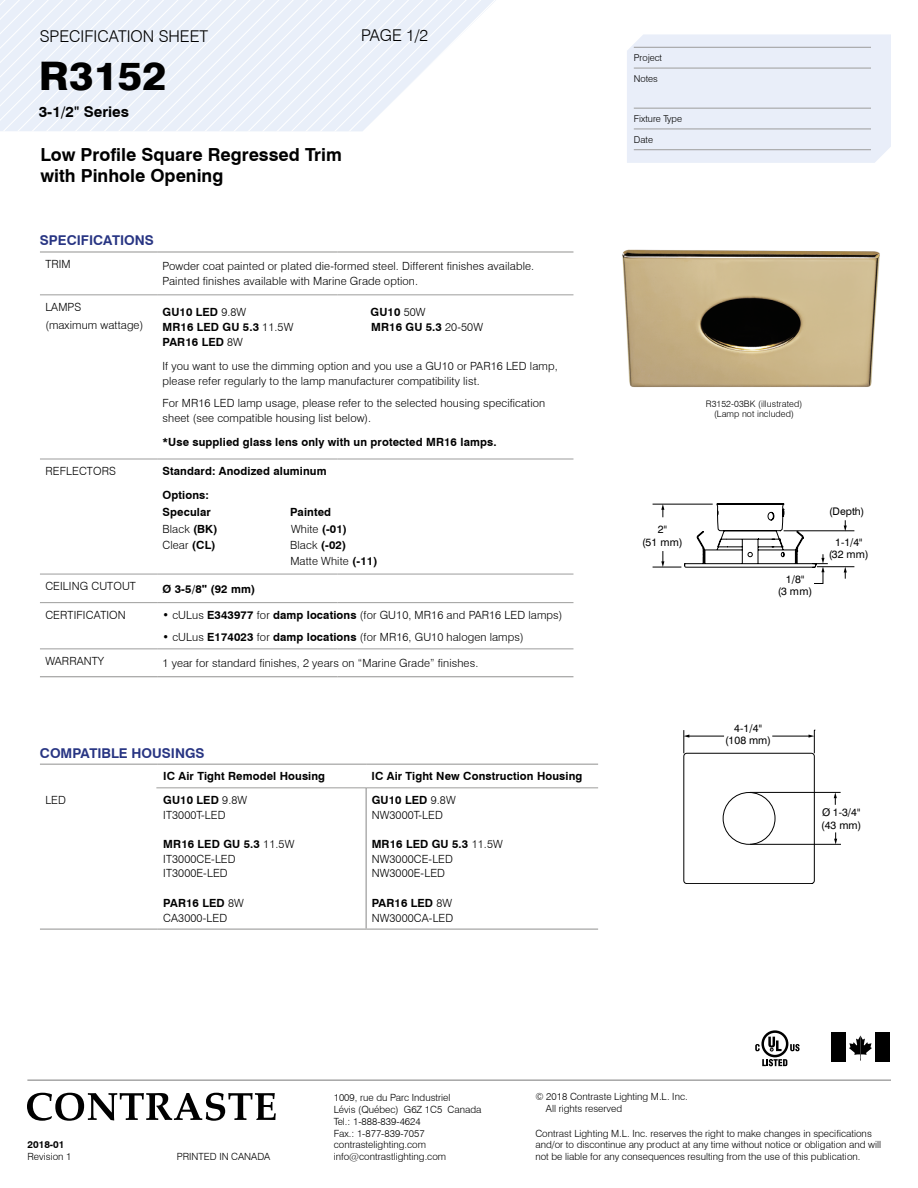
<style>
.page{position:relative;width:918px;height:1188px;background:#fff}
.page>*{position:absolute;margin:0;border:0;box-sizing:border-box;transform-origin:0 0}
.t1{font:800 39.45px "Swiss 721 BT";color:#000;scale:1.05 1}
.t2{font:700 18px/21px "Swiss 721 BT";color:#000}
.t3{font:300 16.2px "Swiss 721 BT";color:#000}
.t4{font:700 14.7px "Swiss 721 BT";color:#000}
.t5{font:700 13.5px "Swiss 721 BT";color:#283583}
.t6{font:300 11.25px/14.7px "Swiss 721 BT";letter-spacing:.01em;color:#000}
.t7{font:700 11.25px/23.7px "Swiss 721 BT";letter-spacing:.01em;color:#000}
.t8{font:10.65px/12.8px "Swiss 721 BT";color:#000;text-align:center}
.t9{font:10.5px "Swiss 721 BT";color:#000}
.t10{font:300 9.9px/11.9px "Swiss 721 BT";color:#000}
.t11{font:700 9.9px "Swiss 721 BT";color:#000}
.t12{font:300 9.45px/20.9px "Swiss 721 BT";color:#000}
.t13{font:300 9px/10.8px "Swiss 721 BT";letter-spacing:.01em;color:#000;text-align:center}
.s1{font-family:"Arial";font-weight:400}
.s2{font-weight:300}
.s3{font-weight:700}
.s4{font-family:"Arial"}
</style>
<div class="page">
<svg style="left:0;top:0;width:496px;height:131px"></svg>
<div style="left:627px;top:34px;width:264px;height:129px;background:#e9eef9"></div>
<hr style="left:634px;top:47px;width:237px;height:1px;background:#9d9d9c">
<hr style="left:634px;top:68px;width:237px;height:1px;background:#9d9d9c">
<hr style="left:634px;top:108px;width:237px;height:1px;background:#9d9d9c">
<hr style="left:634px;top:129px;width:237px;height:1px;background:#9d9d9c">
<hr style="left:634px;top:149px;width:237px;height:1px;background:#9d9d9c">
<svg style="left:762px;top:1059px;width:25px;height:7px"></svg>
<svg style="left:790px;top:1044px;width:10px;height:7px"></svg>
<svg style="left:761px;top:1030px;width:27px;height:27px"></svg>
<svg style="left:764px;top:1033px;width:22px;height:22px"></svg>
<svg style="left:768px;top:1037px;width:14px;height:14px"></svg>
<svg style="left:755px;top:1044px;width:5px;height:7px"></svg>
<div style="left:875px;top:1033px;width:15px;height:29px;background:#000"></div>
<div style="left:831px;top:1033px;width:15px;height:29px;background:#000"></div>
<svg style="left:849px;top:1036px;width:23px;height:24px"></svg>
<hr style="left:27px;top:1080px;width:864px;height:1px;background:#878787">
<svg style="left:27px;top:1093px;width:249px;height:28px"></svg>
<hr style="left:40px;top:295px;width:117px;height:1px;background:#9d9d9c">
<hr style="left:157px;top:295px;width:181px;height:1px;background:#9d9d9c">
<hr style="left:338px;top:295px;width:235px;height:1px;background:#9d9d9c">
<hr style="left:40px;top:459px;width:117px;height:1px;background:#9d9d9c">
<hr style="left:157px;top:459px;width:181px;height:1px;background:#9d9d9c">
<hr style="left:338px;top:459px;width:235px;height:1px;background:#9d9d9c">
<hr style="left:40px;top:574px;width:117px;height:1px;background:#9d9d9c">
<hr style="left:157px;top:574px;width:181px;height:1px;background:#9d9d9c">
<hr style="left:338px;top:574px;width:235px;height:1px;background:#9d9d9c">
<hr style="left:40px;top:602px;width:117px;height:1px;background:#9d9d9c">
<hr style="left:157px;top:602px;width:181px;height:1px;background:#9d9d9c">
<hr style="left:338px;top:602px;width:235px;height:1px;background:#9d9d9c">
<hr style="left:40px;top:649px;width:117px;height:1px;background:#9d9d9c">
<hr style="left:157px;top:649px;width:181px;height:1px;background:#9d9d9c">
<hr style="left:338px;top:649px;width:235px;height:1px;background:#9d9d9c">
<hr style="left:40px;top:251px;width:117px;height:2px;background:#9d9d9c">
<hr style="left:157px;top:251px;width:181px;height:2px;background:#9d9d9c">
<hr style="left:338px;top:251px;width:235px;height:2px;background:#9d9d9c">
<hr style="left:40px;top:676px;width:117px;height:1px;background:#9d9d9c">
<hr style="left:157px;top:676px;width:181px;height:1px;background:#9d9d9c">
<hr style="left:338px;top:676px;width:235px;height:1px;background:#9d9d9c">
<hr style="left:156px;top:788px;width:210px;height:1px;background:#9d9d9c">
<hr style="left:366px;top:788px;width:232px;height:1px;background:#9d9d9c">
<hr style="left:366px;top:788px;width:1px;height:141px;background:#878787">
<hr style="left:40px;top:764px;width:117px;height:1px;background:#9d9d9c">
<hr style="left:157px;top:764px;width:209px;height:1px;background:#9d9d9c">
<hr style="left:366px;top:764px;width:232px;height:1px;background:#9d9d9c">
<hr style="left:40px;top:929px;width:117px;height:1px;background:#9d9d9c">
<hr style="left:157px;top:929px;width:209px;height:1px;background:#9d9d9c">
<hr style="left:366px;top:929px;width:232px;height:1px;background:#9d9d9c">
<svg style="left:683px;top:503px;width:133px;height:381px"></svg>
<hr style="left:688px;top:736px;width:36px;height:1px;background:#000">
<svg style="left:684px;top:735px;width:5px;height:3px"></svg>
<hr style="left:772px;top:736px;width:38px;height:1px;background:#000">
<svg style="left:809px;top:735px;width:5px;height:3px"></svg>
<hr style="left:750px;top:792px;width:91px;height:1px;background:#000">
<hr style="left:750px;top:844px;width:91px;height:1px;background:#000">
<svg style="left:834px;top:792px;width:3px;height:13px"></svg>
<svg style="left:834px;top:832px;width:3px;height:12px"></svg>
<hr style="left:653px;top:504px;width:60px;height:1px;background:#000">
<svg style="left:661px;top:504px;width:3px;height:13px"></svg>
<svg style="left:653px;top:551px;width:28px;height:17px"></svg>
<svg style="left:783px;top:520px;width:72px;height:64px"></svg>
<img style="left:622px;top:249px;width:258px;height:138px">
<h3 class="t3" style="left:40px;top:27px;width:170px">SPECIFICATION SHEET</h3>
<h1 class="t1" style="left:39px;top:52px;width:123px">R3152</h1>
<h3 class="t4" style="left:39px;top:103px;width:92px">3-1/2<span class="s1">"</span> Series</h3>
<h2 class="t2" style="left:40px;top:144px;width:303px">Low Profile Square Regressed Trim with Pinhole Opening</h2>
<h3 class="t3" style="left:361px;top:26px;width:68px">PAGE 1/2</h3>
<p class="t5" style="left:40px;top:232px;width:115px">SPECIFICATIONS</p>
<p class="t6" style="left:45px;top:257px;width:27px">TRIM</p>
<p class="t6" style="left:163px;top:259px;width:373px">Powder coat painted or plated die-formed steel. Different finishes available.<br>Painted finishes available with Marine Grade option.</p>
<p class="t6" style="left:45px;top:298px;width:99px;line-height:17.7px">LAMPS<br>(maximum wattage)</p>
<p class="t7" style="left:163px;top:301px;width:85px">GU10 LED <span class="s2">9.8W</span></p>
<p class="t7" style="left:371px;top:301px;width:56px">GU10 <span class="s2">50W</span></p>
<p class="t7" style="left:163px;top:316px;width:132px">MR16 LED GU 5.3 <span class="s2">11.5W</span></p>
<p class="t7" style="left:371px;top:316px;width:113px">MR16 GU 5.3 <span class="s2">20-50W</span></p>
<p class="t6" style="left:163px;top:331px;width:397px;line-height:23.7px"><span class="s3">PAR16 LED</span> 8W<br>If you want to use the dimming option and you use a GU10 or PAR16 LED lamp,</p>
<p class="t6" style="left:163px;top:370px;width:384px;line-height:22.2px">please refer regularly to the lamp manufacturer compatibility list.<br>For MR16 LED lamp usage, please refer to the selected housing specification</p>
<p class="t6" style="left:163px;top:411px;width:210px">sheet (see compatible housing list below).</p>
<p class="t7" style="left:163px;top:430px;width:336px">*Use supplied glass lens only with un protected MR16 lamps.</p>
<p class="t6" style="left:45px;top:464px;width:72px">REFLECTORS</p>
<p class="t7" style="left:163px;top:459px;width:166px">Standard: Anodized aluminum<br>Options:</p>
<p class="t7" style="left:163px;top:501px;width:50px">Specular</p>
<p class="t7" style="left:290px;top:501px;width:42px">Painted</p>
<p class="t6" style="left:163px;top:521px;width:56px">Black <span class="s3">(BK)</span></p>
<p class="t6" style="left:291px;top:521px;width:58px">White <span class="s3">(-01)</span></p>
<p class="t6" style="left:163px;top:537px;width:55px">Clear <span class="s3">(CL)</span></p>
<p class="t6" style="left:290px;top:537px;width:89px;line-height:16.2px">Black <span class="s3">(-02)<br></span>Matte White <span class="s3">(-11)</span></p>
<p class="t6" style="left:45px;top:579px;width:92px">CEILING CUTOUT</p>
<p class="t7" style="left:163px;top:577px;width:94px">Ø 3-5/8<span class="s4">"</span> (92 mm)</p>
<p class="t6" style="left:45px;top:607px;width:82px">CERTIFICATION</p>
<p class="t6" style="left:163px;top:607px;width:401px">• cULus <span class="s3">E343977</span> for <span class="s3">damp locations</span> (for GU10, MR16 and PAR16 LED lamps)</p>
<p class="t6" style="left:163px;top:630px;width:363px">• cULus <span class="s3">E174023</span> for <span class="s3">damp locations</span> (for MR16, GU10 halogen lamps)</p>
<p class="t6" style="left:45px;top:654px;width:60px">WARRANTY</p>
<p class="t6" style="left:163px;top:656px;width:317px">1 year for standard finishes, 2 years on “Marine Grade” finishes.</p>
<p class="t5" style="left:40px;top:745px;width:166px">COMPATIBLE HOUSINGS</p>
<p class="t6" style="left:45px;top:792px;width:22px">LED</p>
<p class="t7" style="left:163px;top:764px;width:163px">IC Air Tight Remodel Housing</p>
<p class="t7" style="left:372px;top:764px;width:212px">IC Air Tight New Construction Housing</p>
<p class="t6" style="left:163px;top:793px;width:85px"><span class="s3">GU10 LED</span> 9.8W<br>IT3000T-LED</p>
<p class="t6" style="left:163px;top:837px;width:133px"><span class="s3">MR16 LED GU 5.3</span> 11.5W<br>IT3000CE-LED<br>IT3000E-LED</p>
<p class="t6" style="left:163px;top:895px;width:82px"><span class="s3">PAR16 LED</span> 8W<br>CA3000-LED</p>
<p class="t6" style="left:372px;top:793px;width:85px"><span class="s3">GU10 LED</span> 9.8W<br>NW3000T-LED</p>
<p class="t6" style="left:372px;top:837px;width:133px"><span class="s3">MR16 LED GU 5.3</span> 11.5W<br>NW3000CE-LED<br>NW3000E-LED</p>
<p class="t6" style="left:372px;top:895px;width:83px"><span class="s3">PAR16 LED</span> 8W<br>NW3000CA-LED</p>
<p class="t12" style="left:634px;top:47px;width:30px">Project<br>Notes</p>
<p class="t12" style="left:634px;top:108px;width:50px">Fixture Type<br>Date</p>
<p class="t13" style="left:706px;top:398px;width:98px">R3152-03BK (illustrated) (Lamp not included)</p>
<p class="t8" style="left:642px;top:523px;width:42px">2"<br>(51 mm)</p>
<p class="t8" style="left:778px;top:572px;width:36px">1/8"<br>(3 mm)</p>
<p class="t9" style="left:829px;top:505px;width:37px">(Depth)</p>
<p class="t8" style="left:829px;top:535px;width:42px">1-1/4" (32 mm)</p>
<p class="t8" style="left:725px;top:721px;width:47px">4-1/4" (108 mm)</p>
<p class="t8" style="left:821px;top:806px;width:42px;text-align:left">Ø 1-3/4" (43 mm)</p>
<p class="t11" style="left:28px;top:1139px;width:38px">2018-01</p>
<p class="t10" style="left:28px;top:1151px;width:45px">Revision 1</p>
<p class="t10" style="left:177px;top:1151px;width:95px">PRINTED IN CANADA</p>
<p class="t10" style="left:334px;top:1091px;width:149px">1009, rue du Parc Industriel<br>Lévis (Québec) G6Z 1C5 Canada<br>Tel.: 1-888-839-4624<br>Fax.: 1-877-839-7057 contrastelighting.com info@contrastlighting.com</p>
<p class="t10" style="left:546px;top:1091px;width:143px;text-indent:-11px">© 2018 Contraste Lighting M.L. Inc.<br>All rights reserved</p>
<p class="t10" style="left:535px;top:1127px;width:347px">Contrast Lighting M.L. Inc. reserves the right to make changes in specifications and/or to discontinue any product at any time without notice or obligation and will not be liable for any consequences resulting from the use of this publication.</p>
</div>
